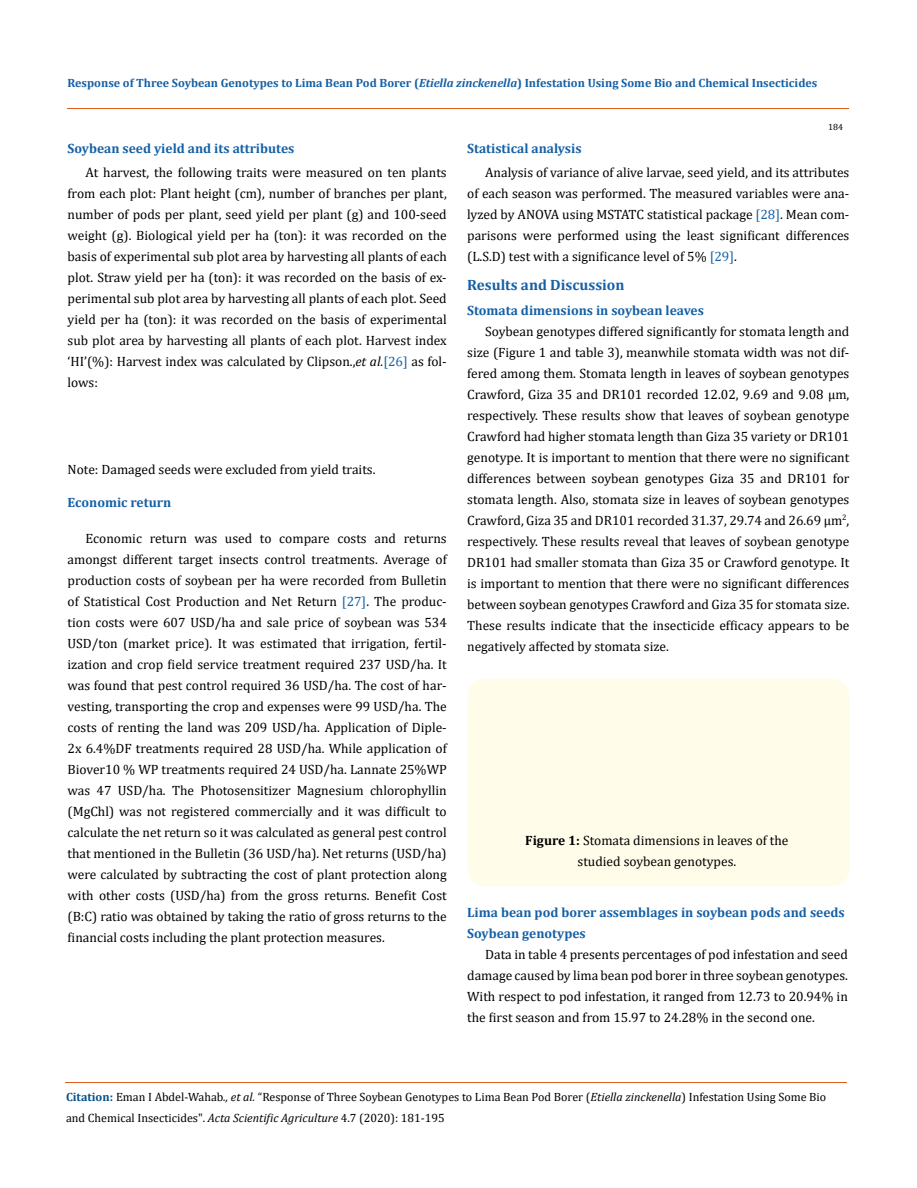
<style>
.page{position:relative;width:917px;height:1188px;background:#fff}
.page>*{position:absolute;margin:0;border:0;box-sizing:border-box;transform-origin:0 0}
.t1{font:700 15px "Cambria";color:#1560a6}
.t2{font:13.5px/21px "Cambria";color:#000;text-align:justify}
.t3{font:700 13.5px/21px "Cambria";color:#1560a6}
.t4{font:12px/21px "Cambria";color:#000}
.t5{font:700 12px "Cambria";color:#1560a6}
.t6{font:9px "Cambria";color:#000}
.s1{font-style:italic}
.s2{color:#1560a6}
.s3{font-weight:700}
.s4{font-weight:700;color:#035089}
</style>
<div class="page">
<hr style="left:67px;top:109px;width:782px;height:1px;background:#e05d1a">
<div style="left:467px;top:679px;width:382px;height:207px;background:#fffde9;border-radius:18px"></div>
<hr style="left:65px;top:1082px;width:781px;height:1px;background:#e05d1a">
<p class="t5" style="left:68px;top:75px;width:751px">Response of Three Soybean Genotypes to Lima Bean Pod Borer (<span class="s1">Etiella zinckenella</span>) Infestation Using Some Bio and Chemical Insecticides</p>
<p class="t6" style="left:828px;top:122px;width:16px">184</p>
<p class="t3" style="left:68px;top:138px;width:228px">Soybean seed yield and its attributes</p>
<p class="t2" style="left:68px;top:162px;width:381px;text-indent:18px">At harvest, the following traits were measured on ten plants from each plot: Plant height (cm), number of branches per plant, number of pods per plant, seed yield per plant (g) and 100-seed weight (g). Biological yield per ha (ton): it was recorded on the basis of experimental sub plot area by harvesting all plants of each plot. Straw yield per ha (ton): it was recorded on the basis of ex&shy;perimental sub plot area by harvesting all plants of each plot. Seed yield per ha (ton): it was recorded on the basis of experimental sub plot area by harvesting all plants of each plot. Harvest index ‘HI’(%): Harvest index was calculated by Clipson.,<span class="s1">et al.</span><span class="s2">[26]</span> as fol&shy;lows:</p>
<p class="t2" style="left:68px;top:459px;width:309px">Note: Damaged seeds were excluded from yield traits.</p>
<p class="t3" style="left:68px;top:491px;width:105px">Economic return</p>
<p class="t2" style="left:68px;top:528px;width:381px;text-indent:18px">Economic return was used to compare costs and returns amongst different target insects control treatments. Average of production costs of soybean per ha were recorded from Bulletin of Statistical Cost Production and Net Return <span class="s2">[27]</span>. The produc&shy;tion costs were 607 USD/ha and sale price of soybean was 534<br>USD/ton (market price). It was estimated that irrigation, fertil&shy;ization and crop field service treatment required 237 USD/ha. It was found that pest control required 36 USD/ha. The cost of har&shy;vesting, transporting the crop and expenses were 99 USD/ha. The costs of renting the land was 209 USD/ha. Application of Diple-2x 6.4%DF treatments required 28 USD/ha. While application of Biover10 % WP treatments required 24 USD/ha. Lannate 25%WP was 47 USD/ha. The Photosensitizer Magnesium chlorophyllin (MgChl) was not registered commercially and it was difficult to calculate the net return so it was calculated as general pest control that mentioned in the Bulletin (36 USD/ha). Net returns (USD/ha) were calculated by subtracting the cost of plant protection along with other costs (USD/ha) from the gross returns. Benefit Cost (B:C) ratio was obtained by taking the ratio of gross returns to the financial costs including the plant protection measures.</p>
<p class="t3" style="left:467px;top:138px;width:116px">Statistical analysis</p>
<p class="t2" style="left:467px;top:162px;width:384px;text-indent:18px">Analysis of variance of alive larvae, seed yield, and its attributes of each season was performed. The measured variables were ana&shy;lyzed by ANOVA using MSTATC statistical package <span class="s2">[28]</span>. Mean com&shy;parisons were performed using the least significant differences (L.S.D) test with a significance level of 5% <span class="s2">[29]</span>.</p>
<p class="t1" style="left:467px;top:274px;width:159px">Results and Discussion</p>
<p class="t3" style="left:467px;top:299px;width:238px">Stomata dimensions in soybean leaves</p>
<p class="t2" style="left:467px;top:320px;width:384px;text-indent:18px">Soybean genotypes differed significantly for stomata length and size (Figure 1 and table 3), meanwhile stomata width was not dif&shy;fered among them. Stomata length in leaves of soybean genotypes Crawford, Giza 35 and DR101 recorded 12.02, 9.69 and 9.08 µm, respectively. These results show that leaves of soybean genotype Crawford had higher stomata length than Giza 35 variety or DR101 genotype. It is important to mention that there were no significant differences between soybean genotypes Giza 35 and DR101 for stomata length. Also, stomata size in leaves of soybean genotypes Crawford, Giza 35 and DR101 recorded 31.37, 29.74 and 26.69 µm<sup>2</sup>, respectively. These results reveal that leaves of soybean genotype DR101 had smaller stomata than Giza 35 or Crawford genotype. It is important to mention that there were no significant differences between soybean genotypes Crawford and Giza 35 for stomata size.<br>These results indicate that the insecticide efficacy appears to be negatively affected by stomata size.</p>
<p class="t2" style="left:525px;top:830px;width:265px;text-align:center"><span class="s3">Figure 1:</span> Stomata dimensions in leaves of the studied soybean genotypes.</p>
<p class="t3" style="left:467px;top:901px;width:379px">Lima bean pod borer assemblages in soybean pods and seeds<br>Soybean genotypes</p>
<p class="t2" style="left:467px;top:944px;width:382px;text-indent:18px">Data in table 4 presents percentages of pod infestation and seed damage caused by lima bean pod borer in three soybean genotypes.<br>With respect to pod infestation, it ranged from 12.73 to 20.94% in the first season and from 15.97 to 24.28% in the second one.</p>
<p class="t4" style="left:66px;top:1086px;width:761px"><span class="s4">Citation:</span> Eman I Abdel-Wahab<span class="s1">., et al.</span> “Response of Three Soybean Genotypes to Lima Bean Pod Borer (<span class="s1">Etiella zinckenella</span>) Infestation Using Some Bio and Chemical Insecticides". <span class="s1">Acta Scientific Agriculture</span> 4.7 (2020): 181-195</p>
</div>
